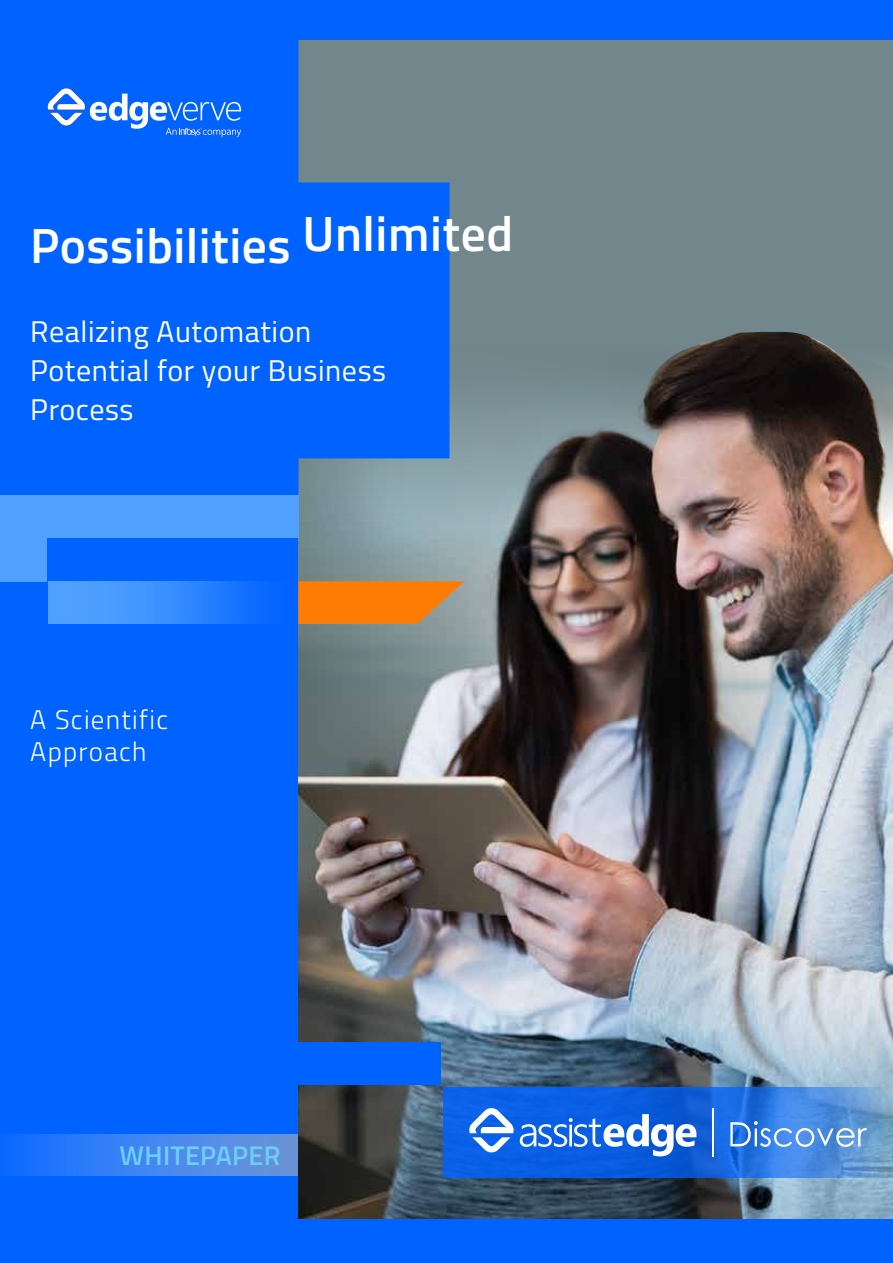
<style>
.page{position:relative;width:893px;height:1263px;background:#0062ff}
.page>*{position:absolute;margin:0;border:0;box-sizing:border-box;transform-origin:0 0}
.t1{font:600 49.5px "Titillium Web";letter-spacing:.01em;color:#fff}
.t2{font:30px/39px "Titillium Web";letter-spacing:.02em;color:#fff}
.t3{font:300 27px/32.4px "Titillium Web";letter-spacing:.05em;color:#fff}
.t4{font:600 27px "Titillium Web";letter-spacing:.01em;color:#6dcff6}
</style>
<div class="page">
<div style="left:0;top:1135px;width:299px;height:40px;background:linear-gradient(to right,#0e6dff,#7199d8)"></div>
<img style="left:299px;top:538px;width:594px;height:680px">
<svg style="left:299px;top:40px;width:594px;height:498px"></svg>
<div style="left:297px;top:1042px;width:144px;height:42px;background:#0062ff"></div>
<svg style="left:443px;top:1087px;width:441px;height:90px"></svg>
<hr style="left:712px;top:1108px;width:1px;height:48px;background:#fff">
<svg style="left:520px;top:1114px;width:176px;height:42px"></svg>
<svg style="left:469px;top:1107px;width:45px;height:46px"></svg>
<svg style="left:730px;top:1121px;width:137px;height:26px"></svg>
<svg style="left:298px;top:182px;width:152px;height:313px"></svg>
<svg style="left:300px;top:581px;width:165px;height:43px"></svg>
<div style="left:0;top:495px;width:299px;height:43px;background:#4fa0ff"></div>
<div style="left:0;top:525px;width:47px;height:56px;background:#4fa0ff"></div>
<svg style="left:47px;top:88px;width:194px;height:49px"></svg>
<div style="left:48px;top:581px;width:252px;height:43px;background:linear-gradient(to right,#5bacff,#0864f8)"></div>
<h1 class="t1" style="left:30px;top:209px;width:485px">Possibilities Unlimited</h1>
<p class="t2" style="left:30px;top:310px;width:357px">Realizing Automation<br>Potential for your Business<br>Process</p>
<p class="t3" style="left:30px;top:702px;width:139px">A Scientific<br>Approach</p>
<p class="t4" style="left:120px;top:1135px;width:162px">WHITEPAPER</p>
</div>
